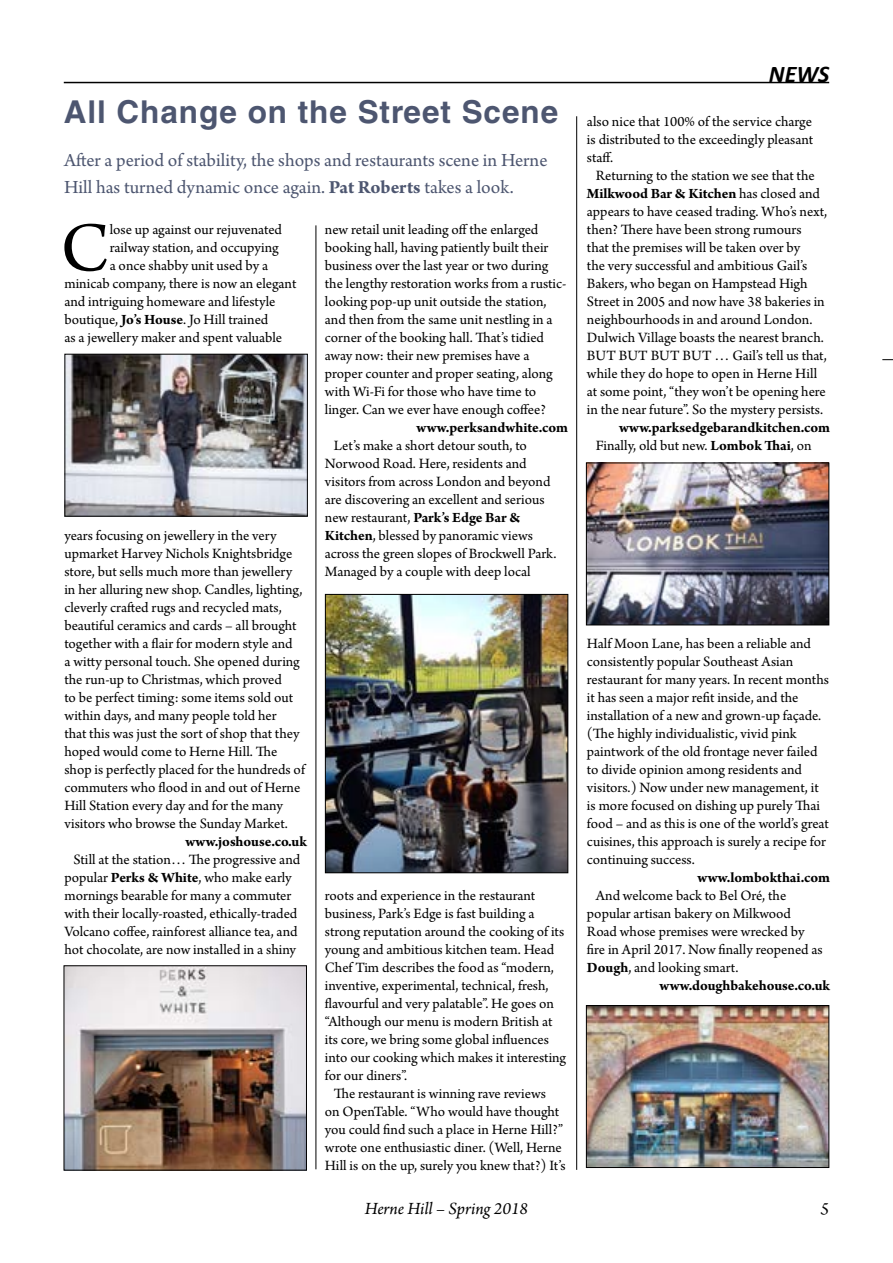
<style>
.page{position:relative;width:893px;height:1263px;background:#fff}
.page>*{position:absolute;margin:0;border:0;box-sizing:border-box;transform-origin:0 0}
.t1{font:73.2px "Arno Pro";color:#000}
.t2{font:700 31.5px "Helvetica LT Std";letter-spacing:.03em;color:#4d5670}
.t3{font:italic 700 24px "Calibri";color:#000}
.t4{font:19.5px/27px "Arno Pro";color:#4d5670}
.t5{font:italic 18px "Arno Pro";color:#000}
.t6{font:15px/18px "Arno Pro";color:#000}
.t7{font:700 15px/18px "Arno Pro";letter-spacing:.01em;color:#000}
.s1{font-weight:700}
.s2{font-weight:400}
</style>
<div class="page">
<hr style="left:64px;top:82px;width:765px;height:1px;background:#000">
<hr style="left:316px;top:225px;width:1px;height:944px;background:#000">
<hr style="left:576px;top:116px;width:1px;height:1054px;background:#000">
<img style="left:588px;top:1007px;width:239px;height:159px">
<div style="left:586px;top:1005px;width:243px;height:163px;border:1px solid #000"></div>
<img style="left:66px;top:356px;width:240px;height:159px">
<div style="left:64px;top:354px;width:244px;height:163px;border:1px solid #000"></div>
<img style="left:66px;top:967px;width:239px;height:201px">
<img style="left:327px;top:596px;width:239px;height:275px">
<div style="left:325px;top:594px;width:243px;height:279px;border:1px solid #000"></div>
<img style="left:588px;top:464px;width:239px;height:159px">
<div style="left:586px;top:462px;width:243px;height:163px;border:1px solid #000"></div>
<h2 class="t2" style="left:64px;top:93px;width:496px">All Change on the Street Scene</h2>
<h3 class="t4" style="left:64px;top:148px;width:485px">After a period of stability, the shops and restaurants scene in Herne<br>Hill has turned dynamic once again. <span class="s1">Pat Roberts</span> takes a look.</h3>
<h1 class="t1" style="left:60px;top:206px;width:51px">C</h1>
<p class="t6" style="left:110px;top:221px;width:174px">lose up against our rejuvenated</p>
<p class="t6" style="left:110px;top:239px;width:171px">railway station, and occupying</p>
<p class="t6" style="left:110px;top:257px;width:160px">a once shabby unit used by a</p>
<p class="t6" style="left:64px;top:275px;width:234px">minicab company, there is now an elegant</p>
<p class="t6" style="left:64px;top:293px;width:213px">and intriguing homeware and lifestyle</p>
<p class="t6" style="left:64px;top:311px;width:205px">boutique, <span class="s1">Jo’s House</span>. Jo Hill trained</p>
<p class="t6" style="left:64px;top:329px;width:219px">as a jewellery maker and spent valuable</p>
<p class="t6" style="left:64px;top:527px;width:242px">years focusing on jewellery in the very upmarket Harvey Nichols Knightsbridge store, but sells much more than jewellery in her alluring new shop. Candles, lighting, cleverly crafted rugs and recycled mats, beautiful ceramics and cards – all brought together with a flair for modern style and<br>a witty personal touch. She opened during the run-up to Christmas, which proved<br>to be perfect timing: some items sold out within days, and many people told her<br>that this was just the sort of shop that they hoped would come to Herne Hill. The shop is perfectly placed for the hundreds of commuters who flood in and out of Herne Hill Station every day and for the many visitors who browse the Sunday Market.</p>
<p class="t7" style="left:185px;top:833px;width:123px">www.joshouse.co.uk</p>
<p class="t6" style="left:64px;top:851px;width:237px;text-align:center">Still at the station… The progressive and popular <span class="s1">Perks &amp; White</span>, who make early mornings bearable for many a commuter with their locally-roasted, ethically-traded Volcano coffee, rainforest alliance tea, and hot chocolate, are now installed in a shiny</p>
<p class="t6" style="left:325px;top:221px;width:243px">new retail unit leading off the enlarged booking hall, having patiently built their business over the last year or two during the lengthy restoration works from a rustic&shy;looking pop-up unit outside the station, and then from the same unit nestling in a corner of the booking hall. That’s tidied away now: their new premises have a proper counter and proper seating, along with Wi-Fi for those who have time to linger. Can we ever have enough coffee?</p>
<p class="t7" style="left:416px;top:419px;width:151px">www.perksandwhite.com</p>
<p class="t6" style="left:325px;top:437px;width:233px;text-indent:9px">Let’s make a short detour south, to Norwood Road. Here, residents and visitors from across London and beyond are discovering an excellent and serious new restaurant, <span class="s1">Park’s Edge Bar &amp; Kitchen</span>, blessed by panoramic views across the green slopes of Brockwell Park.<br>Managed by a couple with deep local</p>
<p class="t6" style="left:325px;top:887px;width:212px">roots and experience in the restaurant</p>
<p class="t6" style="left:325px;top:905px;width:211px">business, Park’s Edge is fast building a</p>
<p class="t6" style="left:325px;top:923px;width:241px">strong reputation around the cooking of its</p>
<p class="t6" style="left:325px;top:941px;width:231px">young and ambitious kitchen team. Head</p>
<p class="t6" style="left:325px;top:959px;width:231px">Chef Tim describes the food as “modern,</p>
<p class="t6" style="left:325px;top:977px;width:225px">inventive, experimental, technical, fresh,</p>
<p class="t6" style="left:325px;top:995px;width:231px">flavourful and very palatable”. He goes on</p>
<p class="t6" style="left:325px;top:1013px;width:229px">“Although our menu is modern British at</p>
<p class="t6" style="left:325px;top:1031px;width:226px">its core, we bring some global influences</p>
<p class="t6" style="left:325px;top:1049px;width:243px">into our cooking which makes it interesting</p>
<p class="t6" style="left:325px;top:1067px;width:84px">for our diners”.</p>
<p class="t6" style="left:334px;top:1085px;width:214px">The restaurant is winning rave reviews</p>
<p class="t6" style="left:325px;top:1103px;width:236px">on OpenTable. “Who would have thought</p>
<p class="t6" style="left:325px;top:1121px;width:240px">you could find such a place in Herne Hill?”</p>
<p class="t6" style="left:325px;top:1139px;width:239px">wrote one enthusiastic diner. (Well, Herne</p>
<p class="t6" style="left:325px;top:1157px;width:242px">Hill is on the up, surely you knew that?) It’s</p>
<h3 class="t3" style="left:769px;top:57px;width:62px">NEWS</h3>
<p class="t6" style="left:587px;top:113px;width:227px">also nice that 100% of the service charge</p>
<p class="t6" style="left:587px;top:131px;width:228px">is distributed to the exceedingly pleasant</p>
<p class="t6" style="left:587px;top:149px;width:28px">staff.</p>
<p class="t6" style="left:596px;top:167px;width:220px">Returning to the station we see that the</p>
<p class="t7" style="left:587px;top:185px;width:235px">Milkwood Bar &amp; Kitchen <span class="s2">has closed and</span></p>
<p class="t6" style="left:587px;top:203px;width:242px">appears to have ceased trading. Who’s next,</p>
<p class="t6" style="left:587px;top:221px;width:216px">then? There have been strong rumours</p>
<p class="t6" style="left:587px;top:239px;width:215px">that the premises will be taken over by</p>
<p class="t6" style="left:587px;top:257px;width:222px">the very successful and ambitious Gail’s</p>
<p class="t6" style="left:587px;top:275px;width:222px">Bakers, who began on Hampstead High</p>
<p class="t6" style="left:587px;top:293px;width:239px">Street in 2005 and now have 38 bakeries in</p>
<p class="t6" style="left:587px;top:311px;width:227px">neighbourhoods in and around London.</p>
<p class="t6" style="left:587px;top:329px;width:238px">Dulwich Village boasts the nearest branch.</p>
<p class="t6" style="left:587px;top:347px;width:241px">BUT BUT BUT BUT … Gail’s tell us that,</p>
<p class="t6" style="left:587px;top:365px;width:232px">while they do hope to open in Herne Hill</p>
<p class="t6" style="left:587px;top:383px;width:240px">at some point, “they won’t be opening here</p>
<p class="t6" style="left:587px;top:401px;width:238px">in the near future”. So the mystery persists.</p>
<p class="t7" style="left:596px;top:419px;width:234px;text-indent:23px">www.parksedgebarandkitchen.com<br><span class="s2">Finally, old but new.</span> Lombok Thai<span class="s2">, on</span></p>
<p class="t6" style="left:587px;top:635px;width:243px">Half Moon Lane, has been a reliable and consistently popular Southeast Asian restaurant for many years. In recent months it has seen a major refit inside, and the installation of a new and grown-up façade. (The highly individualistic, vivid pink paintwork of the old frontage never failed to divide opinion among residents and visitors.) Now under new management, it is more focused on dishing up purely Thai food – and as this is one of the world’s great cuisines, this approach is surely a recipe for continuing success.</p>
<p class="t7" style="left:698px;top:869px;width:132px">www.lombokthai.com</p>
<p class="t6" style="left:596px;top:887px;width:192px">And welcome back to Bel Oré, the</p>
<p class="t6" style="left:587px;top:905px;width:206px">popular artisan bakery on Milkwood</p>
<p class="t6" style="left:587px;top:923px;width:219px">Road whose premises were wrecked by</p>
<p class="t6" style="left:587px;top:941px;width:237px">fire in April 2017. Now finally reopened as</p>
<p class="t6" style="left:587px;top:959px;width:153px"><span class="s1">Dough</span>, and looking smart.</p>
<p class="t7" style="left:660px;top:977px;width:172px">www.doughbakehouse.co.uk</p>
<p class="t5" style="left:365px;top:1198px;width:165px">Herne Hill – Spring 2018</p>
<p class="t5" style="left:821px;top:1198px;width:10px">5</p>
</div>
